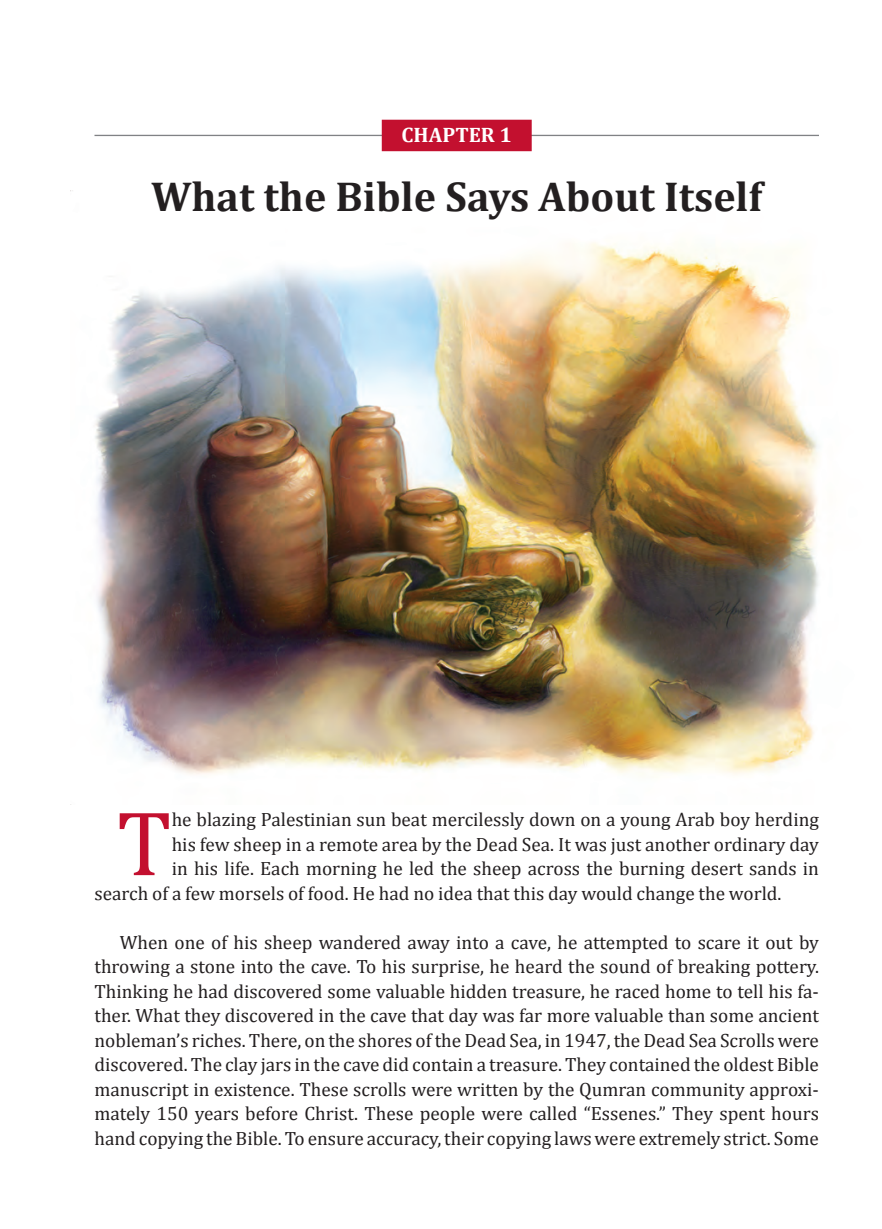
<style>
.page{position:relative;width:882px;height:1229px;background:#fff}
.page>*{position:absolute;margin:0;border:0;box-sizing:border-box;transform-origin:0 0}
.t1{font:92.75px "Cambria";color:#c3102f}
.t2{font:700 42px "Cambria";color:#231f20}
.t3{font:700 21px "Cambria";color:#fff}
.t4{font:19.25px/24.5px "Cambria";color:#231f20;text-align:justify}
</style>
<div class="page">
<img style="left:72px;top:190px;width:747px;height:585px">
<hr style="left:94px;top:135px;width:725px;height:1px;background:#808285">
<div style="left:382px;top:120px;width:150px;height:31px;background:#c3102f"></div>
<p class="t3" style="left:402px;top:122px;width:112px">Chapter 1</p>
<h2 class="t2" style="left:151px;top:171px;width:613px">What the Bible Says About Itself</h2>
<h1 class="t1" style="left:117px;top:789px;width:57px">T</h1>
<p class="t4" style="left:172px;top:807px;width:649px">he blazing Palestinian sun beat mercilessly down on a young Arab boy herding</p>
<p class="t4" style="left:172px;top:831px;width:649px">his few sheep in a remote area by the Dead Sea. It was just another ordinary day</p>
<p class="t4" style="left:172px;top:856px;width:649px">in his life. Each morning he led the sheep across the burning desert sands in</p>
<p class="t4" style="left:95px;top:880px;width:689px">search of a few morsels of food. He had no idea that this day would change the world.</p>
<p class="t4" style="left:95px;top:929px;width:726px;text-indent:25px">When one of his sheep wandered away into a cave, he attempted to scare it out by throwing a stone into the cave. To his surprise, he heard the sound of breaking pottery.<br>Thinking he had discovered some valuable hidden treasure, he raced home to tell his fa&shy;ther. What they discovered in the cave that day was far more valuable than some ancient nobleman’s riches. There, on the shores of the Dead Sea, in 1947, the Dead Sea Scrolls were discovered. The clay jars in the cave did contain a treasure. They contained the oldest Bible manuscript in existence. These scrolls were written by the Qumran community approxi&shy;mately 150 years before Christ. These people were called “Essenes.” They spent hours hand copying the Bible. To ensure accuracy, their copying laws were extremely strict. Some</p>
</div>
